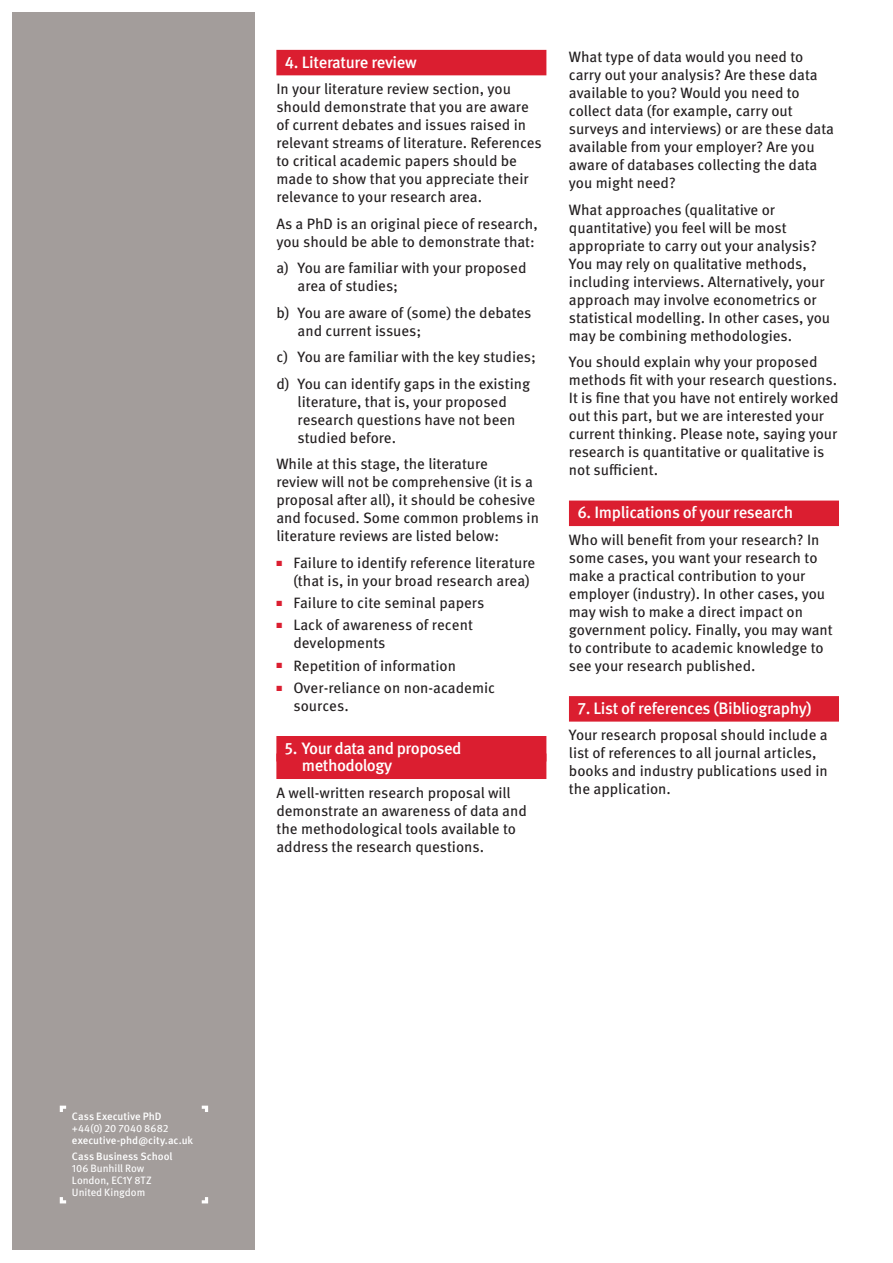
<style>
.page{position:relative;width:893px;height:1263px;background:#fff}
.page>*{position:absolute;margin:0;border:0;box-sizing:border-box;transform-origin:0 0}
.t1{font:500 16.5px/17.5px "Meta OT";letter-spacing:-.025em;color:#fff}
.t2{font:15px/18px "Meta OT";color:#231f20}
.t3{font:500 10.65px/16.2px "Meta OT";letter-spacing:-.005em;color:#fff}
.t4{font:10.65px/12px "Meta OT";letter-spacing:-.005em;color:#fff}
.s1{color:#db1e30}
</style>
<div class="page">
<div style="left:13px;top:13px;width:242px;height:1237px;background:#a39d9b"></div>
<svg style="left:60px;top:1105px;width:6px;height:7px"></svg>
<svg style="left:60px;top:1197px;width:6px;height:6px"></svg>
<svg style="left:202px;top:1105px;width:6px;height:7px"></svg>
<svg style="left:202px;top:1197px;width:6px;height:6px"></svg>
<div style="left:276px;top:50px;width:270px;height:25px;background:#db1e30"></div>
<div style="left:276px;top:736px;width:270px;height:25px;background:#db1e30"></div>
<div style="left:276px;top:753px;width:270px;height:26px;background:#db1e30"></div>
<div style="left:569px;top:500px;width:270px;height:26px;background:#db1e30"></div>
<div style="left:569px;top:696px;width:270px;height:26px;background:#db1e30"></div>
<p class="t1" style="left:285px;top:54px;width:133px">4. Literature review</p>
<p class="t2" style="left:276px;top:80px;width:267px">In your literature review section, you should demonstrate that you are aware of current debates and issues raised in relevant streams of literature. References to critical academic papers should be made to show that you appreciate their relevance to your research area.</p>
<p class="t2" style="left:276px;top:215px;width:263px">As a PhD is an original piece of research, you should be able to demonstrate that:</p>
<p class="t2" style="left:298px;top:259px;width:230px;text-indent:-21px">a) You are familiar with your proposed area of studies;</p>
<p class="t2" style="left:298px;top:304px;width:235px;text-indent:-21px">b) You are aware of (some) the debates and current issues;</p>
<p class="t2" style="left:276px;top:344px;width:261px;line-height:26.5px">c) You are familiar with the key studies; d) You can identify gaps in the existing</p>
<p class="t2" style="left:298px;top:393px;width:219px">literature, that is, your proposed research questions have not been studied before.</p>
<p class="t2" style="left:276px;top:455px;width:264px">While at this stage, the literature<br>review will not be comprehensive (it is a proposal after all), it should be cohesive and focused. Some common problems in literature reviews are listed below:</p>
<p class="t2" style="left:293px;top:554px;width:243px;text-indent:-17px"><span class="s1">■</span> Failure to identify reference literature (that is, in your broad research area)</p>
<p class="t2" style="left:276px;top:594px;width:209px"><span class="s1">■</span> Failure to cite seminal papers</p>
<p class="t2" style="left:293px;top:616px;width:181px;text-indent:-17px"><span class="s1">■</span> Lack of awareness of recent developments</p>
<p class="t2" style="left:276px;top:656px;width:181px"><span class="s1">■</span> Repetition of information</p>
<p class="t2" style="left:293px;top:679px;width:203px;text-indent:-17px"><span class="s1">■</span> Over-reliance on non-academic sources.</p>
<p class="t1" style="left:302px;top:740px;width:161px;text-indent:-17px">5. Your data and proposed methodology</p>
<p class="t2" style="left:276px;top:784px;width:252px">A well-written research proposal will demonstrate an awareness of data and the methodological tools available to address the research questions.</p>
<p class="t2" style="left:569px;top:48px;width:267px">What type of data would you need to carry out your analysis? Are these data available to you? Would you need to collect data (for example, carry out surveys and interviews) or are these data available from your employer? Are you aware of databases collecting the data you might need?</p>
<p class="t2" style="left:569px;top:201px;width:263px">What approaches (qualitative or quantitative) you feel will be most appropriate to carry out your analysis?<br>You may rely on qualitative methods, including interviews. Alternatively, your approach may involve econometrics or statistical modelling. In other cases, you may be combining methodologies.</p>
<p class="t2" style="left:569px;top:353px;width:271px">You should explain why your proposed methods fit with your research questions.<br>It is fine that you have not entirely worked out this part, but we are interested your current thinking. Please note, saying your research is quantitative or qualitative is not sufficient.</p>
<p class="t1" style="left:577px;top:504px;width:217px">6. Implications of your research</p>
<p class="t2" style="left:569px;top:531px;width:265px">Who will benefit from your research? In some cases, you want your research to make a practical contribution to your employer (industry). In other cases, you may wish to make a direct impact on government policy. Finally, you may want to contribute to academic knowledge to see your research published.</p>
<p class="t1" style="left:577px;top:700px;width:236px">7. List of references (Bibliography)</p>
<p class="t2" style="left:569px;top:726px;width:260px">Your research proposal should include a list of references to all journal articles, books and industry publications used in the application.</p>
<p class="t3" style="left:72px;top:1108px;width:91px">Cass Executive PhD</p>
<p class="t4" style="left:72px;top:1122px;width:98px">+44(0) 20 7040 8682</p>
<p class="t3" style="left:72px;top:1132px;width:123px">executive-phd@city.ac.uk<br>Cass Business School</p>
<p class="t4" style="left:72px;top:1163px;width:81px">106 Bunhill Row<br>London, EC1Y 8TZ<br>United Kingdom</p>
</div>
